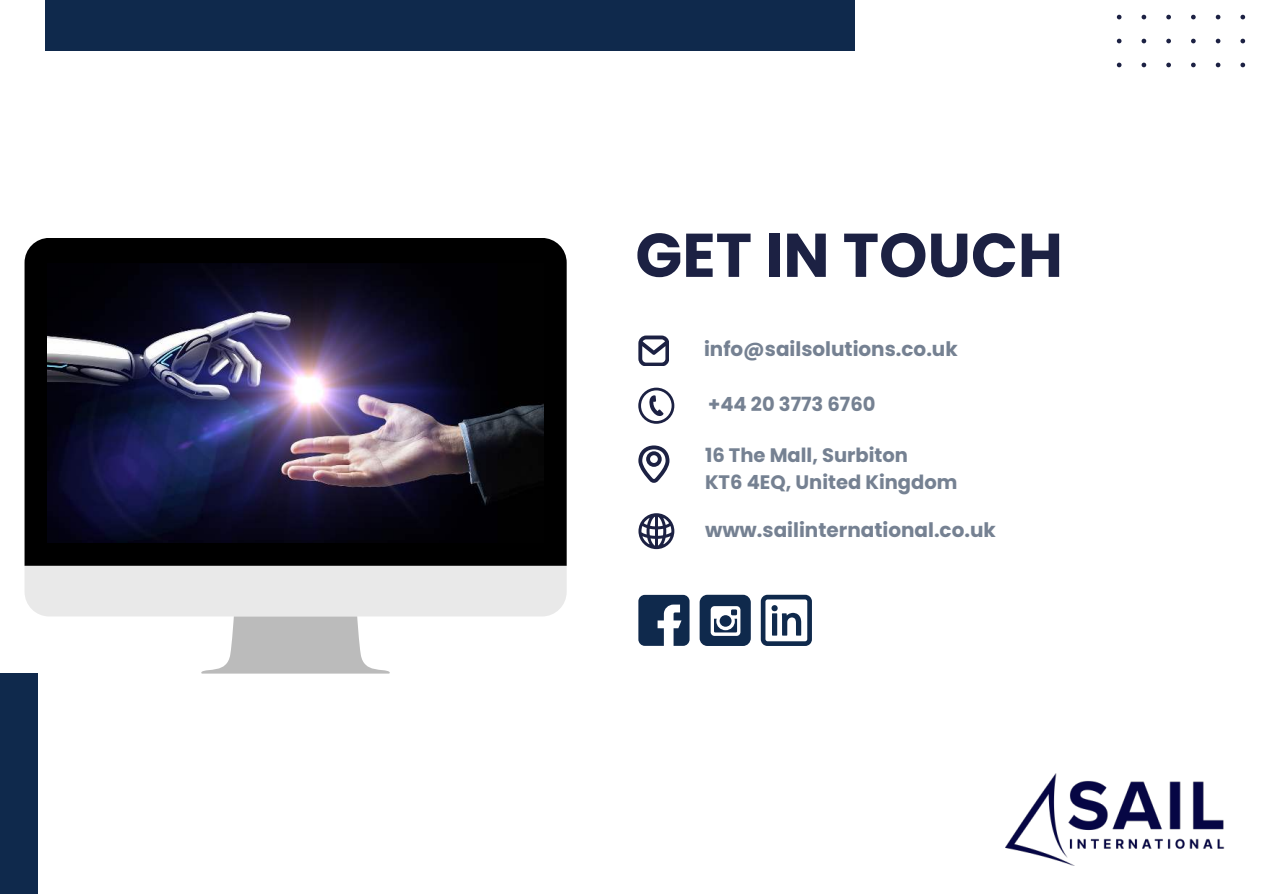
<style>
.page{position:relative;width:1263px;height:894px;background:#fff}
.page>*{position:absolute;margin:0;border:0;box-sizing:border-box;transform-origin:0 0}
.t1{font:700 61.65px "Poppins";color:#1c2143}
.t2{font:700 19.95px "Poppins";color:#758192}
.t3{font:700 19.5px/27px "Poppins";color:#758192}
</style>
<div class="page">
<svg style="left:1117px;top:14px;width:129px;height:53px"></svg>
<div style="left:25px;top:238px;width:542px;height:327px;background:#000"></div>
<svg style="left:25px;top:565px;width:542px;height:108px"></svg>
<img style="left:47px;top:263px;width:496px;height:279px">
<svg style="left:638px;top:335px;width:31px;height:31px"></svg>
<svg style="left:638px;top:445px;width:31px;height:38px"></svg>
<svg style="left:638px;top:594px;width:51px;height:51px"></svg>
<div style="left:700px;top:594px;width:50px;height:51px;background:#0f294c;border-radius:8px"></div>
<svg style="left:711px;top:606px;width:29px;height:29px"></svg>
<svg style="left:761px;top:594px;width:50px;height:51px"></svg>
<svg style="left:638px;top:513px;width:36px;height:36px"></svg>
<div style="left:0;top:673px;width:38px;height:220px;background:#0f294c"></div>
<div style="left:46px;top:0;width:809px;height:50px;background:#0f294c"></div>
<svg style="left:638px;top:387px;width:36px;height:36px"></svg>
<img style="left:1006px;top:773px;width:219px;height:92px">
<h1 class="t1" style="left:635px;top:219px;width:429px">GET IN TOUCH</h1>
<p class="t2" style="left:704px;top:338px;width:255px">info@sailsolutions.co.uk</p>
<p class="t3" style="left:708px;top:391px;width:169px">+44 20 3773 6760</p>
<p class="t3" style="left:705px;top:442px;width:254px">16 The Mall, Surbiton<br>KT6 4EQ, United Kingdom</p>
<p class="t2" style="left:705px;top:518px;width:292px">www.sailinternational.co.uk</p>
</div>
